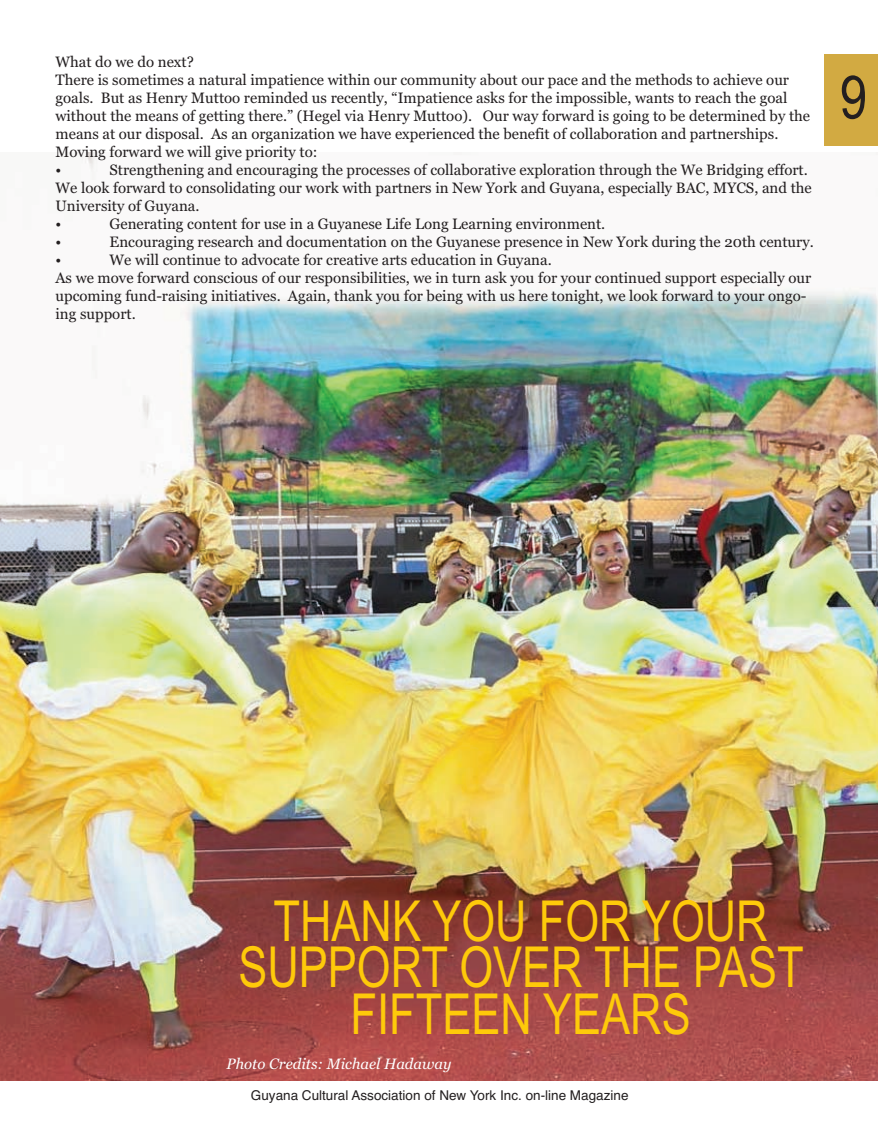
<style>
.page{position:relative;width:878px;height:1134px;background:#fff}
.page>*{position:absolute;margin:0;border:0;box-sizing:border-box;transform-origin:0 0}
.t1{font:60px "Arial Narrow";color:#231f20}
.t2{font:56.55px/46.2px "Arial";color:#feca0a;text-align:center;scale:.77 1}
.t3{font:15px/18px "Georgia";color:#231f20}
.t4{font:italic 15px "Georgia";color:#fff}
.t5{font:13.5px "Helvetica";color:#231f20}
</style>
<div class="page">
<img style="left:0;top:153px;width:878px;height:927px">
<div style="left:824px;top:54px;width:53px;height:92px;background:#d2aa42"></div>
<p class="t3" style="left:56px;top:53px;width:756px">What do we do next?<br>There is sometimes a natural impatience within our community about our pace and the methods to achieve our goals. But as Henry Muttoo reminded us recently, “Impatience asks for the impossible, wants to reach the goal without the means of getting there.” (Hegel via Henry Muttoo). Our way forward is going to be determined by the means at our disposal. As an organization we have experienced the benefit of collaboration and partnerships.<br>Moving forward we will give priority to:<br>•</p>
<p class="t3" style="left:56px;top:161px;width:757px;text-indent:54px">Strengthening and encouraging the processes of collaborative exploration through the We Bridging effort.<br>We look forward to consolidating our work with partners in New York and Guyana, especially BAC, MYCS, and the University of Guyana.<br>•</p>
<p class="t3" style="left:110px;top:215px;width:497px">Generating content for use in a Guyanese Life Long Learning environment.</p>
<p class="t3" style="left:56px;top:233px;width:7px">•</p>
<p class="t3" style="left:110px;top:233px;width:705px">Encouraging research and documentation on the Guyanese presence in New York during the 20th century.</p>
<p class="t3" style="left:56px;top:251px;width:7px">•</p>
<p class="t3" style="left:56px;top:251px;width:757px;text-indent:54px">We will continue to advocate for creative arts education in Guyana.<br>As we move forward conscious of our responsibilities, we in turn ask you for your continued support especially our upcoming fund-raising initiatives. Again, thank you for being with us here tonight, we look forward to your ongo&shy;ing support.</p>
<h1 class="t1" style="left:839px;top:63px;width:29px">9</h1>
<h2 class="t2" style="left:238px;top:899px;width:735px">THANK YOU FOR YOUR<br>SUPPORT OVER THE PAST<br>FIFTEEN YEARS</h2>
<p class="t4" style="left:227px;top:1055px;width:226px">Photo Credits: Michael Hadaway</p>
<p class="t5" style="left:251px;top:1087px;width:379px">Guyana Cultural Association of New York Inc. on-line Magazine</p>
</div>
